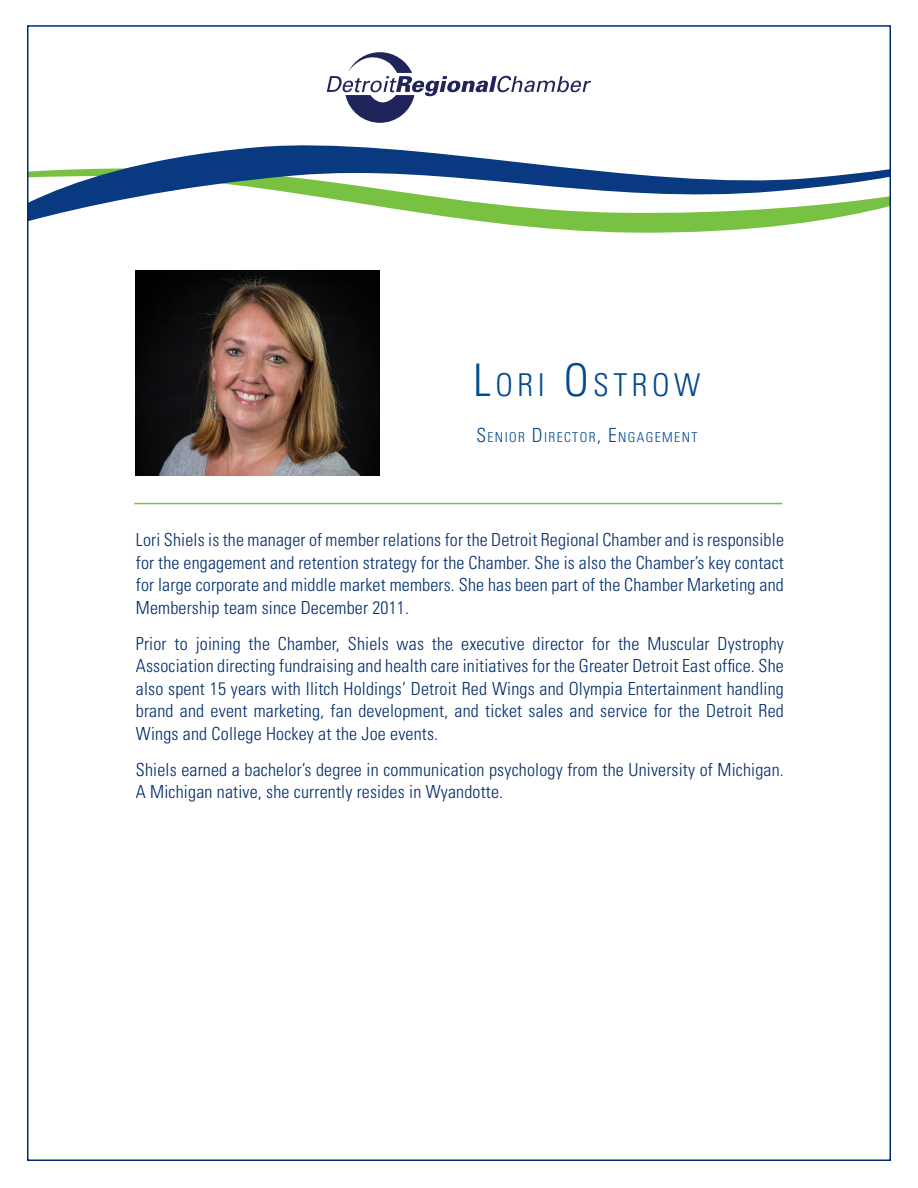
<style>
.page{position:relative;width:918px;height:1188px;background:#fff}
.page>*{position:absolute;margin:0;border:0;box-sizing:border-box;transform-origin:0 0}
.Subhead{font:300 condensed 31.5px "Univers LT Std";letter-spacing:.145em;color:#014990}
.body_copy{font:300 condensed 18px/22.5px "Univers LT Std";letter-spacing:.01em;color:#002c6b;text-align:justify}
.Subhead-2{font:300 condensed 13.65px "Univers LT Std";letter-spacing:.1em;color:#014990}
.s1{font-size:45px}
.s2{font-size:19.5px}
</style>
<div class="page">
<svg style="left:479px;top:221px;width:336px;height:12px;fill:#79c142"></svg>
<svg style="left:30px;top:145px;width:858px;height:76px"></svg>
<svg style="left:327px;top:52px;width:264px;height:71px"></svg>
<hr style="left:134px;top:503px;width:648px;height:1px;background:#79c142">
<img style="left:135px;top:270px;width:245px;height:206px">
<p class="Subhead" style="left:473px;top:366px;width:229px"><span class="s1">L</span>ORI <span class="s1">O</span>STROW</p>
<p class="Subhead-2" style="left:476px;top:429px;width:223px"><span class="s2">S</span>ENIOR <span class="s2">D</span>IRECTOR<span class="s2">, E</span>NGAGEMENT</p>
<p class="body_copy" style="left:136px;top:529px;width:650px">Lori Shiels is the manager of member relations for the Detroit Regional Chamber and is responsible for the engagement and retention strategy for the Chamber. She is also the Chamber’s key contact for large corporate and middle market members. She has been part of the Chamber Marketing and Membership team since December 2011.</p>
<p class="body_copy" style="left:136px;top:632px;width:650px">Prior to joining the Chamber, Shiels was the executive director for the Muscular Dystrophy Association directing fundraising and health care initiatives for the Greater Detroit East office. She also spent 15 years with Ilitch Holdings’ Detroit Red Wings and Olympia Entertainment handling brand and event marketing, fan development, and ticket sales and service for the Detroit Red Wings and College Hockey at the Joe events.</p>
<p class="body_copy" style="left:136px;top:758px;width:650px">Shiels earned a bachelor’s degree in communication psychology from the University of Michigan.<br>A Michigan native, she currently resides in Wyandotte.</p>
</div>
